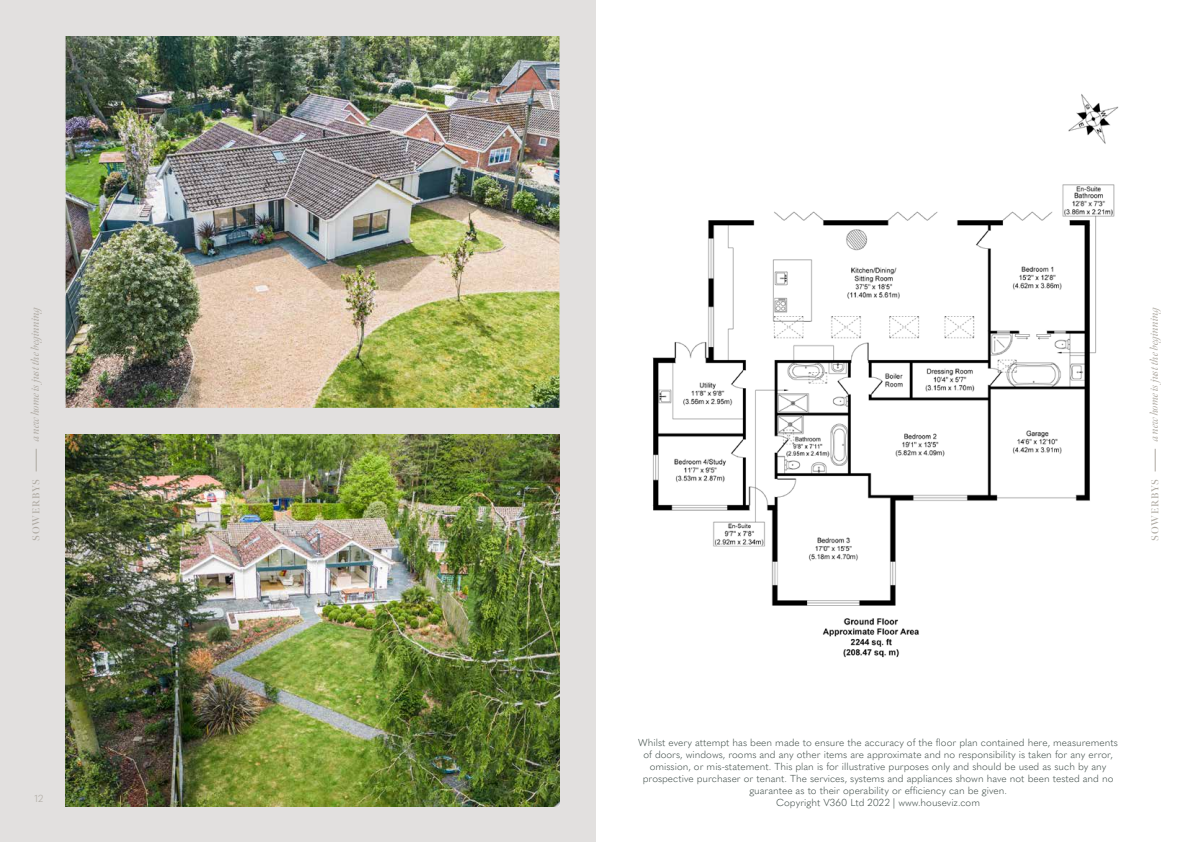
<style>
.page{position:relative;width:1191px;height:842px;background:#fff}
.page>*{position:absolute;margin:0;border:0;box-sizing:border-box;transform-origin:0 0}
.t1{font:italic 11px "Meno Banner";letter-spacing:-.01em;color:#ada8a0}
.t2{font:300 10px/12px "Quasimoda";color:#3e4b47;text-align:center}
.t3{font:600 10px "Meno Banner";letter-spacing:.08em;color:#ada8a0}
.t4{font:300 10px "Quasimoda";color:#ada8a0}
</style>
<div class="page">
<div style="left:0;top:0;width:595px;height:842px;background:#e2e0df"></div>
<svg style="left:1155px;top:449px;width:1px;height:22px"></svg>
<svg style="left:36px;top:449px;width:1px;height:22px"></svg>
<img style="left:66px;top:434px;width:493px;height:372px">
<img style="left:66px;top:36px;width:493px;height:372px">
<img style="left:652px;top:184px;width:463px;height:474px">
<img style="left:1068px;top:94px;width:51px;height:50px">
<p class="t1" style="left:29px;top:441px;width:138px;rotate:-90deg">a new home is just the beginning</p>
<p class="t3" style="left:30px;top:541px;width:63px;rotate:-90deg">SOWERBYS</p>
<p class="t4" style="left:35px;top:791px;width:10px">12</p>
<p class="t1" style="left:1147px;top:441px;width:138px;rotate:-90deg">a new home is just the beginning</p>
<p class="t3" style="left:1149px;top:541px;width:63px;rotate:-90deg">SOWERBYS</p>
<p class="t2" style="left:638px;top:735px;width:481px">Whilst every attempt has been made to ensure the accuracy of the floor plan contained here, measurements of doors, windows, rooms and any other items are approximate and no responsibility is taken for any error, omission, or mis-statement. This plan is for illustrative purposes only and should be used as such by any prospective purchaser or tenant. The services, systems and appliances shown have not been tested and no guarantee as to their operability or efficiency can be given.<br>Copyright V360 Ltd 2022 | www.houseviz.com</p>
</div>
